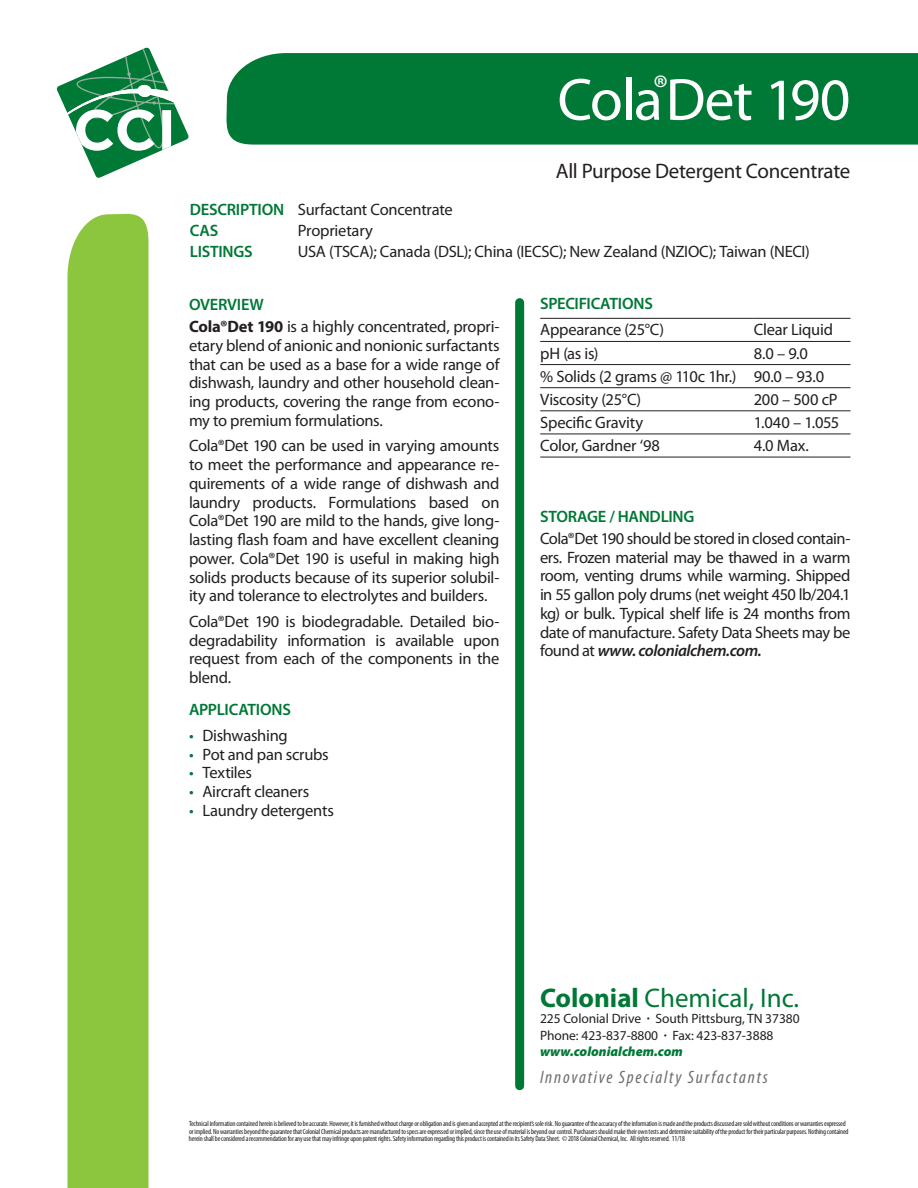
<style>
.page{position:relative;width:918px;height:1188px;background:#fff}
.page>*{position:absolute;margin:0;border:0;box-sizing:border-box;transform-origin:0 0}
.t1{font:60px "Myriad Pro";letter-spacing:-.02em;color:#fff}
.t2{font:27px "Myriad Pro";color:#007836}
.t3{font:21px "Myriad Pro";letter-spacing:-.015em;color:#231f20}
.t4{font:italic condensed 18px "Myriad Pro";letter-spacing:.1em;color:#6c6d70}
.t5{font:16.5px/18.8px "Myriad Pro";letter-spacing:-.015em;color:#231f20;text-align:justify}
.t6{font:600 16.5px "Myriad Pro";letter-spacing:-.015em;color:#007836}
.t7{font:13.5px/16.5px "Myriad Pro";letter-spacing:-.005em;color:#231f20}
.t8{font:condensed 7.5px/7.5px "Myriad Pro";letter-spacing:-.02em;color:#231f20}
.s1{font-weight:600;color:#007836}
.s2{font-weight:700}
.s3{color:#007836}
.s4{font-weight:600;font-style:italic}
.s5{font-weight:600}
.s6{font-weight:900;font-style:italic;color:#007836}
</style>
<div class="page">
<div style="left:226px;top:53px;width:692px;height:92px;background:#007836"></div>
<svg style="left:56px;top:47px;width:133px;height:131px"></svg>
<div style="left:68px;top:213px;width:80px;height:975px;background:#8bc63e"></div>
<div style="left:515px;top:303px;width:9px;height:783px;background:#007836"></div>
<hr style="left:754px;top:318px;width:96px;height:1px;background:#231f20">
<hr style="left:540px;top:341px;width:310px;height:1px;background:#231f20">
<hr style="left:540px;top:364px;width:310px;height:1px;background:#231f20">
<hr style="left:540px;top:387px;width:310px;height:1px;background:#231f20">
<hr style="left:540px;top:410px;width:310px;height:1px;background:#231f20">
<hr style="left:540px;top:434px;width:310px;height:1px;background:#231f20">
<hr style="left:540px;top:457px;width:310px;height:1px;background:#231f20">
<hr style="left:540px;top:318px;width:214px;height:1px;background:#231f20">
<h1 class="t1" style="left:558px;top:77px;width:294px">Cola<sup>®</sup>Det 190</h1>
<p class="t5" style="left:190px;top:201px;width:264px;line-height:21px"><span class="s1">DESCRIPTION</span> Surfactant Concentrate<br><span class="s1">CAS</span></p>
<p class="t5" style="left:298px;top:223px;width:76px">Proprietary</p>
<p class="t3" style="left:556px;top:163px;width:296px">All Purpose Detergent Concentrate</p>
<p class="t6" style="left:190px;top:242px;width:64px">LISTINGS</p>
<p class="t5" style="left:298px;top:244px;width:513px">USA (TSCA); Canada (DSL); China (IECSC); New Zealand (NZIOC); Taiwan (NECI)</p>
<p class="t5" style="left:189px;top:296px;width:312px;line-height:21.8px"><span class="s1">OVERVIEW<br></span><span class="s2">Cola®Det 190</span> is a highly concentrated, propri-</p>
<p class="t5" style="left:189px;top:338px;width:312px">etary blend of anionic and nonionic surfactants that can be used as a base for a wide range of dishwash, laundry and other household clean&shy;ing products, covering the range from econo&shy;my to premium formulations.</p>
<p class="t5" style="left:189px;top:438px;width:312px">Cola®Det 190 can be used in varying amounts to meet the performance and appearance re&shy;quirements of a wide range of dishwash and laundry products. Formulations based on Cola®Det 190 are mild to the hands, give long&shy;lasting flash foam and have excellent cleaning power. Cola®Det 190 is useful in making high solids products because of its superior solubil&shy;ity and tolerance to electrolytes and builders.</p>
<p class="t5" style="left:189px;top:614px;width:312px">Cola®Det 190 is biodegradable. Detailed bio&shy;degradability information is available upon request from each of the components in the blend.</p>
<p class="t6" style="left:189px;top:700px;width:104px">APPLICATIONS</p>
<p class="t5" style="left:189px;top:728px;width:100px"><span class="s3">•</span> Dishwashing</p>
<p class="t5" style="left:189px;top:746px;width:141px"><span class="s3">•</span> Pot and pan scrubs</p>
<p class="t5" style="left:189px;top:765px;width:65px"><span class="s3">•</span> Textiles</p>
<p class="t5" style="left:189px;top:784px;width:122px"><span class="s3">•</span> Aircraft cleaners</p>
<p class="t5" style="left:189px;top:803px;width:146px"><span class="s3">•</span> Laundry detergents</p>
<p class="t6" style="left:540px;top:294px;width:114px">SPECIFICATIONS</p>
<p class="t5" style="left:540px;top:322px;width:125px">Appearance (25°C)</p>
<p class="t5" style="left:754px;top:322px;width:81px">Clear Liquid</p>
<p class="t5" style="left:540px;top:345px;width:60px">pH (as is)</p>
<p class="t5" style="left:540px;top:343px;width:286px;line-height:23.1px;text-align:left;text-indent:214px">8.0 – 9.0 % Solids (2 grams @ 110c 1hr.) 90.0 – 93.0<br>Viscosity (25°C)</p>
<p class="t5" style="left:754px;top:392px;width:85px">200 – 500 cP</p>
<p class="t5" style="left:540px;top:415px;width:105px">Specific Gravity</p>
<p class="t5" style="left:754px;top:415px;width:87px">1.040 – 1.055</p>
<p class="t5" style="left:540px;top:438px;width:121px">Color, Gardner ‘98</p>
<p class="t5" style="left:754px;top:438px;width:57px">4.0 Max.</p>
<p class="t6" style="left:540px;top:507px;width:156px">STORAGE / HANDLING</p>
<p class="t5" style="left:540px;top:531px;width:312px">Cola®Det 190 should be stored in closed contain&shy;ers. Frozen material may be thawed in a warm room, venting drums while warming. Shipped in 55 gallon poly drums (net weight 450 lb/204.1 kg) or bulk. Typical shelf life is 24 months from date of manufacture. Safety Data Sheets may be found at <span class="s4">www. colonialchem.com.</span></p>
<h2 class="t2" style="left:540px;top:988px;width:261px"><span class="s2">Colonial</span> Chemical, Inc.</h2>
<p class="t7" style="left:540px;top:1012px;width:261px">225 Colonial Drive <span class="s5">·</span> South Pittsburg, TN 37380<br>Phone: 423-837-8800 <span class="s5">·</span> Fax: 423-837-3888 <span class="s6">www.colonialchem.com</span></p>
<p class="t4" style="left:540px;top:1067px;width:229px">Innovative Specialty Surfactants</p>
<p class="t8" style="left:189px;top:1121px;width:661px">Technical information contained herein is believed to be accurate. However, it is furnished without charge or obligation and is given and accepted at the recipient’s sole risk. No guarantee of the accuracy of the information is made and the products discussed are sold without conditions or warranties expressed or implied. No warranties beyond the guarantee that Colonial Chemical products are manufactured to specs are expressed or implied, since the use of material is beyond our control. Purchasers should make their own tests and determine suitability of the product for their particular purposes. Nothing contained herein shall be considered a recommendation for any use that may infringe upon patent rights. Safety information regarding this product is contained in its Safety Data Sheet. © 2018 Colonial Chemical, Inc. All rights reserved. 11/18</p>
</div>
